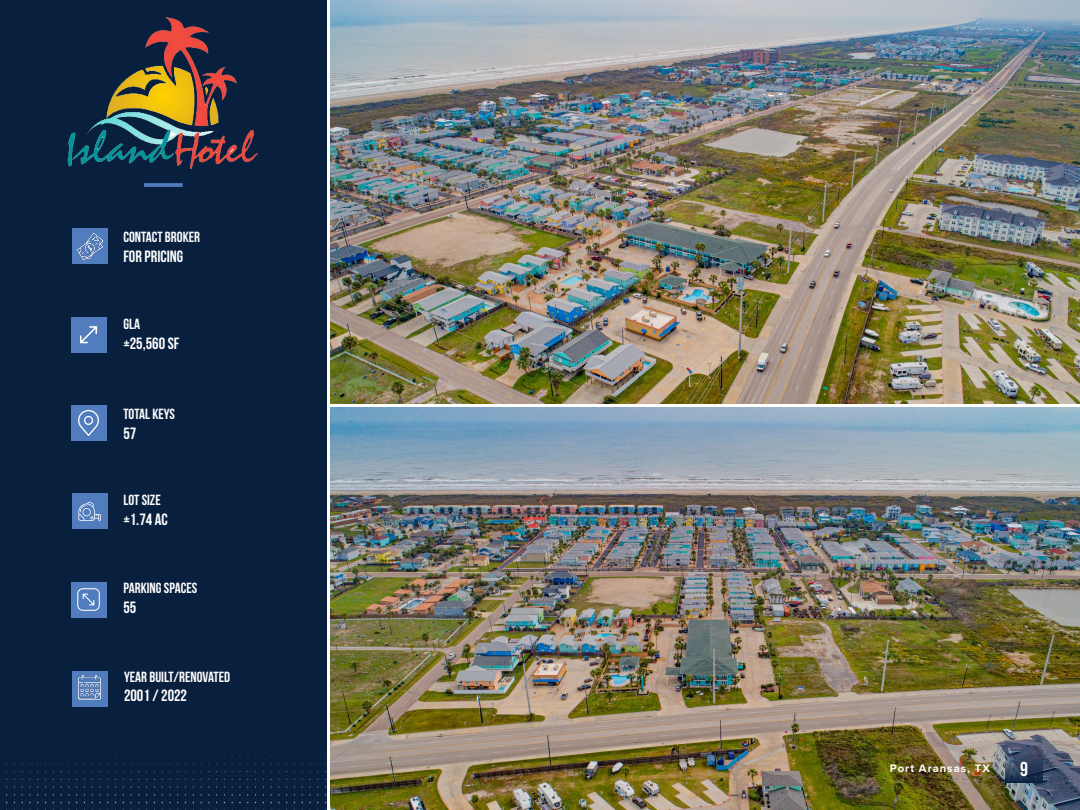
<style>
.page{position:relative;width:1080px;height:810px;background:#fff}
.page>*{position:absolute;margin:0;border:0;box-sizing:border-box;transform-origin:0 0}
.t1{font:700 20px "Bebas Neue";color:#fff}
.t2{font:700 16.38px "Bebas Neue";color:#fff}
.t3{font:700 14.75px "Bebas Neue";color:#fff}
.t4{font:700 11.25px "Proxima Nova";letter-spacing:.09em;color:#fff}
</style>
<div class="page">
<div style="left:0;top:0;width:327px;height:810px;background:#091f3e"></div>
<img style="left:331px;top:0;width:749px;height:404px">
<img style="left:331px;top:408px;width:749px;height:402px">
<img style="left:6px;top:747px;width:321px;height:63px">
<div style="left:72px;top:494px;width:35px;height:35px;background:#517cbe"></div>
<svg style="left:78px;top:502px;width:23px;height:19px"></svg>
<div style="left:71px;top:317px;width:35px;height:35px;background:#517cbe"></div>
<svg style="left:80px;top:326px;width:17px;height:17px"></svg>
<svg style="left:144px;top:183px;width:39px;height:4px"></svg>
<div style="left:72px;top:229px;width:35px;height:35px;background:#517cbe"></div>
<img style="left:77px;top:234px;width:26px;height:25px">
<div style="left:71px;top:405px;width:35px;height:36px;background:#517cbe"></div>
<svg style="left:78px;top:410px;width:21px;height:26px"></svg>
<div style="left:71px;top:582px;width:35px;height:35px;background:#517cbe"></div>
<svg style="left:77px;top:588px;width:23px;height:23px"></svg>
<div style="left:72px;top:671px;width:35px;height:35px;background:#517cbe"></div>
<img style="left:78px;top:675px;width:23px;height:24px">
<img style="left:67px;top:17px;width:191px;height:152px">
<svg style="left:1005px;top:751px;width:38px;height:32px"></svg>
<p class="t3" style="left:123px;top:229px;width:78px">CONTACT BROKER</p>
<p class="t2" style="left:123px;top:247px;width:61px">FOR PRICING</p>
<p class="t3" style="left:123px;top:316px;width:18px">GLA</p>
<p class="t2" style="left:123px;top:334px;width:58px">±25,560 SF</p>
<p class="t3" style="left:123px;top:406px;width:53px">TOTAL KEYS</p>
<p class="t2" style="left:123px;top:424px;width:14px">57</p>
<p class="t3" style="left:123px;top:492px;width:39px">LOT SIZE</p>
<p class="t2" style="left:123px;top:510px;width:46px">±1.74 AC</p>
<p class="t3" style="left:123px;top:580px;width:76px">PARKING SPACES</p>
<p class="t2" style="left:123px;top:598px;width:14px">55</p>
<p class="t3" style="left:124px;top:669px;width:108px">YEAR BUILT/RENOVATED</p>
<p class="t2" style="left:124px;top:687px;width:65px">2001 / 2022</p>
<p class="t4" style="left:890px;top:760px;width:102px">Port Aransas, TX</p>
<h1 class="t1" style="left:1020px;top:758px;width:9px">9</h1>
</div>
